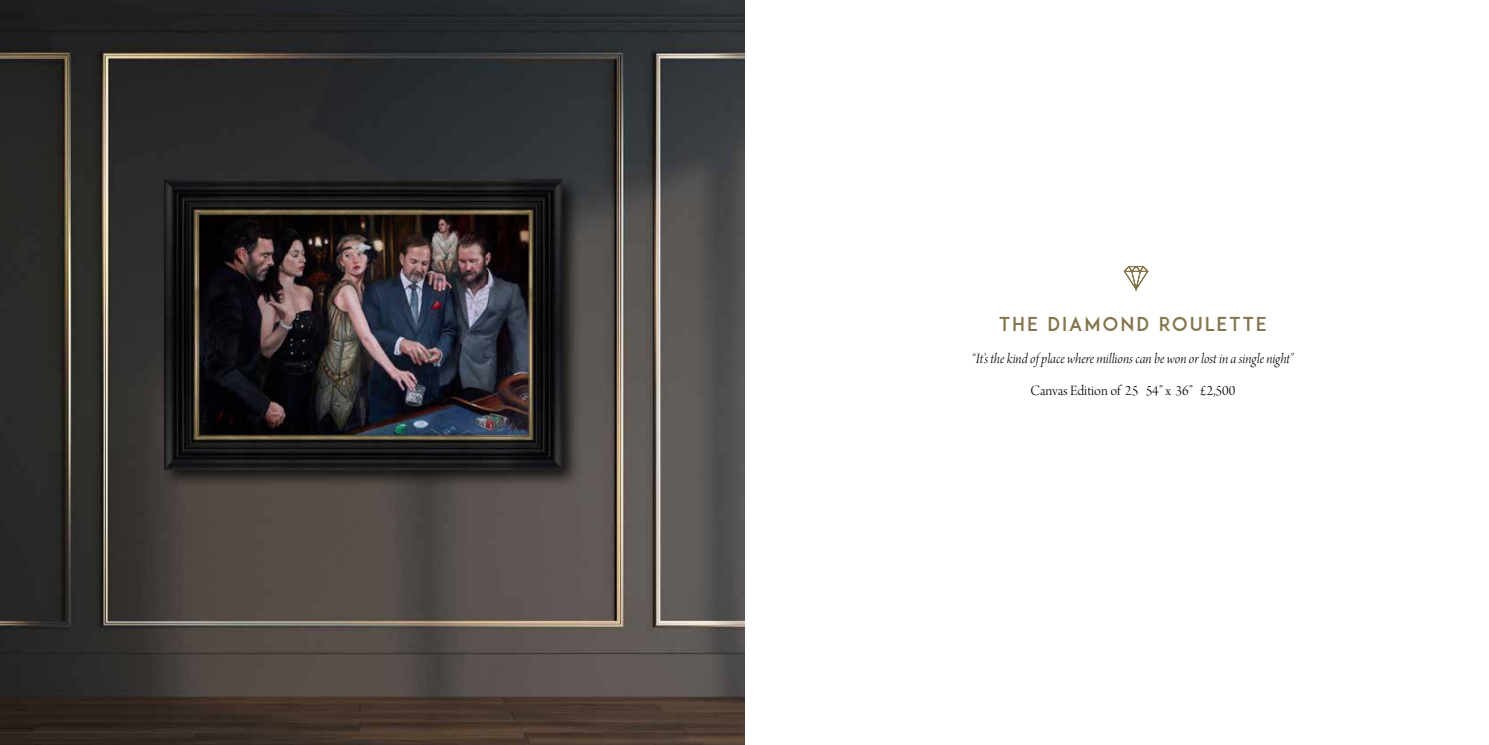
<style>
.page{position:relative;width:1489px;height:745px;background:#fff}
.page>*{position:absolute;margin:0;border:0;box-sizing:border-box;transform-origin:0 0}
.t1{font:19px "ADAM.CGPRO";letter-spacing:.1em;color:#85754e}
.t2{font:15px "Arno Pro Light Italic Display";letter-spacing:-.005em;color:#000}
.t3{font:15px "Arno Pro Light Display";color:#000}
</style>
<div class="page">
<img style="left:0;top:0;width:744px;height:744px">
<div style="left:160px;top:175px;width:421px;height:313px;background:#000;opacity:.76"></div>
<img style="left:165px;top:180px;width:396px;height:289px">
<svg style="left:1123px;top:266px;width:26px;height:25px"></svg>
<p class="t1" style="left:999px;top:312px;width:269px">THE DIAMOND ROULETTE</p>
<p class="t2" style="left:971px;top:350px;width:323px">“It’s the kind of place where millions can be won or lost in a single night”</p>
<p class="t3" style="left:1030px;top:382px;width:206px">Canvas Edition of 25 54” x 36” £2,500</p>
</div>
